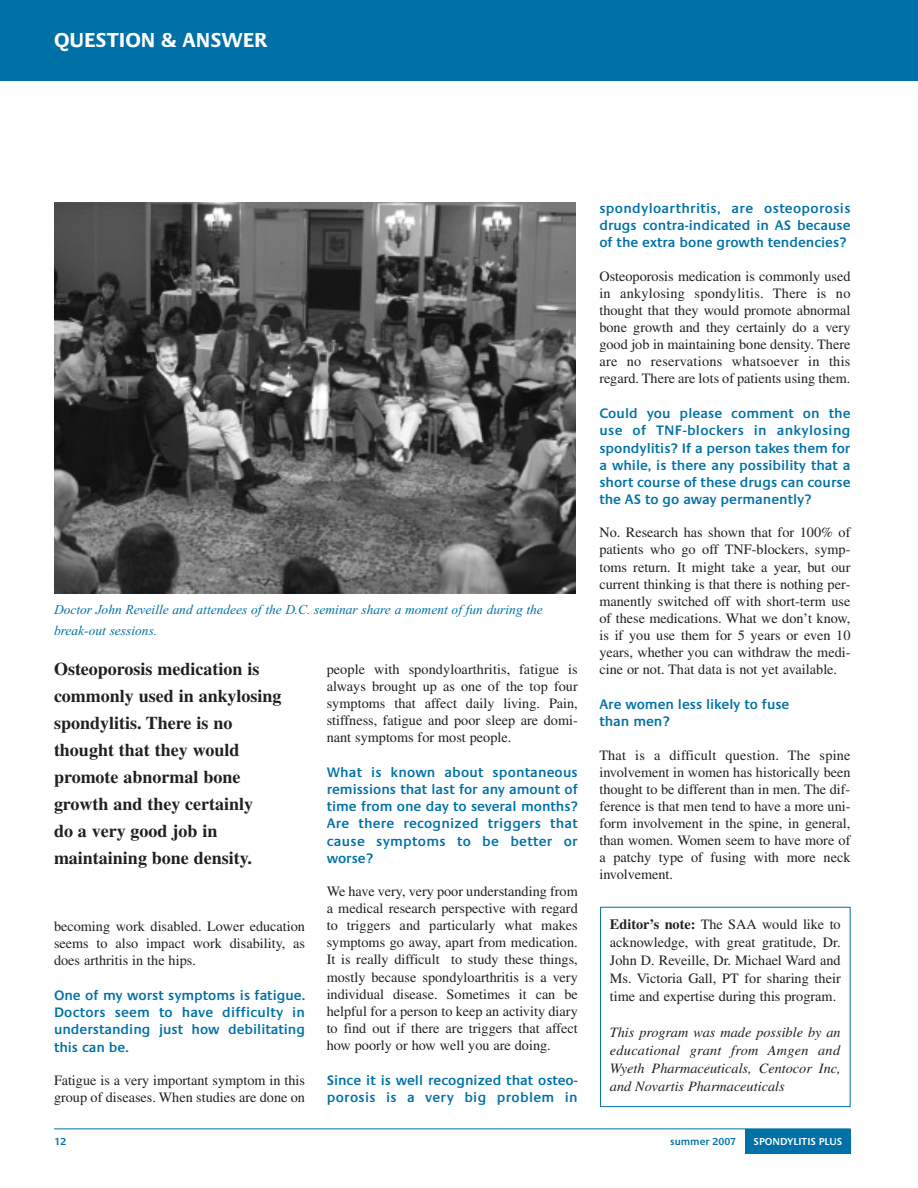
<style>
.page{position:relative;width:918px;height:1188px;background:#fff}
.page>*{position:absolute;margin:0;border:0;box-sizing:border-box;transform-origin:0 0}
.t1{font:700 21px "Praxis EF";color:#fff}
.t2{font:700 18px/27px "Times";color:#231f20}
.t3{font:14.25px/17.1px "Times";color:#231f20;text-align:justify}
.t4{font:600 14.25px/17.1px "Praxis EF";color:#0071a6;text-align:justify}
.t5{font:italic 14.25px/18px "Times";color:#231f20;text-align:justify}
.t6{font:italic 13.5px/21px "Times New Roman";color:#0071a6}
.t7{font:600 10.5px "Praxis EF";color:#fff}
.t8{font:600 10.5px "Praxis EF";color:#0071a6}
.s1{font-weight:700}
</style>
<div class="page">
<div style="left:0;top:0;width:918px;height:81px;background:#0071a6"></div>
<img style="left:54px;top:203px;width:522px;height:391px">
<div style="left:600px;top:907px;width:250px;height:200px;border:1px solid #0071a6"></div>
<div style="left:745px;top:1129px;width:105px;height:24px;background:#0071a6"></div>
<hr style="left:54px;top:1129px;width:796px;height:1px;background:#0071a6">
<h1 class="t1" style="left:54px;top:32px;width:215px">QUESTION &amp; ANSWER</h1>
<p class="t6" style="left:54px;top:601px;width:490px">Doctor John Reveille and attendees of the D.C. seminar share a moment of fun during the break-out sessions.</p>
<p class="t2" style="left:54px;top:657px;width:229px">Osteoporosis medication is commonly used in ankylosing spondylitis. There is no thought that they would promote abnormal bone growth and they certainly<br>do a very good job in maintaining bone density.</p>
<p class="t3" style="left:327px;top:662px;width:253px">people with spondyloarthritis, fatigue is always brought up as one of the top four symptoms that affect daily living. Pain, stiffness, fatigue and poor sleep are domi&shy;nant symptoms for most people.</p>
<p class="t4" style="left:327px;top:765px;width:253px">What is known about spontaneous remissions that last for any amount of time from one day to several months?<br>Are there recognized triggers that cause symptoms to be better or worse?</p>
<p class="t3" style="left:327px;top:884px;width:253px">We have very, very poor understanding from a medical research perspective with regard to triggers and particularly what makes symptoms go away, apart from medication.<br>It is really difficult to study these things, mostly because spondyloarthritis is a very individual disease. Sometimes it can be helpful for a person to keep an activity diary to find out if there are triggers that affect how poorly or how well you are doing.</p>
<p class="t4" style="left:327px;top:1073px;width:253px">Since it is well recognized that osteo&shy;porosis is a very big problem in</p>
<p class="t3" style="left:54px;top:919px;width:253px">becoming work disabled. Lower education seems to also impact work disability, as does arthritis in the hips.</p>
<p class="t4" style="left:54px;top:988px;width:253px">One of my worst symptoms is fatigue.<br>Doctors seem to have difficulty in understanding just how debilitating this can be.</p>
<p class="t3" style="left:54px;top:1073px;width:253px">Fatigue is a very important symptom in this group of diseases. When studies are done on</p>
<p class="t4" style="left:599px;top:201px;width:253px">spondyloarthritis, are osteoporosis drugs contra-indicated in AS because of the extra bone growth tendencies?</p>
<p class="t3" style="left:599px;top:269px;width:253px">Osteoporosis medication is commonly used in ankylosing spondylitis. There is no thought that they would promote abnormal bone growth and they certainly do a very good job in maintaining bone density. There are no reservations whatsoever in this regard. There are lots of patients using them.</p>
<p class="t4" style="left:599px;top:406px;width:253px">Could you please comment on the use of TNF-blockers in ankylosing spondylitis? If a person takes them for a while, is there any possibility that a short course of these drugs can course the AS to go away permanently?</p>
<p class="t3" style="left:599px;top:525px;width:253px">No. Research has shown that for 100% of patients who go off TNF-blockers, symp&shy;toms return. It might take a year, but our current thinking is that there is nothing per&shy;manently switched off with short-term use of these medications. What we don’t know, is if you use them for 5 years or even 10 years, whether you can withdraw the medi&shy;cine or not. That data is not yet available.</p>
<p class="t4" style="left:599px;top:697px;width:192px">Are women less likely to fuse than men?</p>
<p class="t3" style="left:599px;top:748px;width:253px">That is a difficult question. The spine involvement in women has historically been thought to be different than in men. The dif&shy;ference is that men tend to have a more uni&shy;form involvement in the spine, in general, than women. Women seem to have more of a patchy type of fusing with more neck involvement.</p>
<p class="t3" style="left:610px;top:917px;width:232px;line-height:18px"><span class="s1">Editor’s note:</span> The SAA would like to acknowledge, with great gratitude, Dr.<br>John D. Reveille, Dr. Michael Ward and Ms. Victoria Gall, PT for sharing their time and expertise during this program.</p>
<p class="t5" style="left:610px;top:1025px;width:232px">This program was made possible by an educational grant from Amgen and Wyeth Pharmaceuticals, Centocor Inc, and Novartis Pharmaceuticals</p>
<p class="t8" style="left:54px;top:1138px;width:13px">12</p>
<p class="t8" style="left:670px;top:1138px;width:68px">summer 2007</p>
<p class="t7" style="left:754px;top:1138px;width:90px">SPONDYLITIS PLUS</p>
</div>
